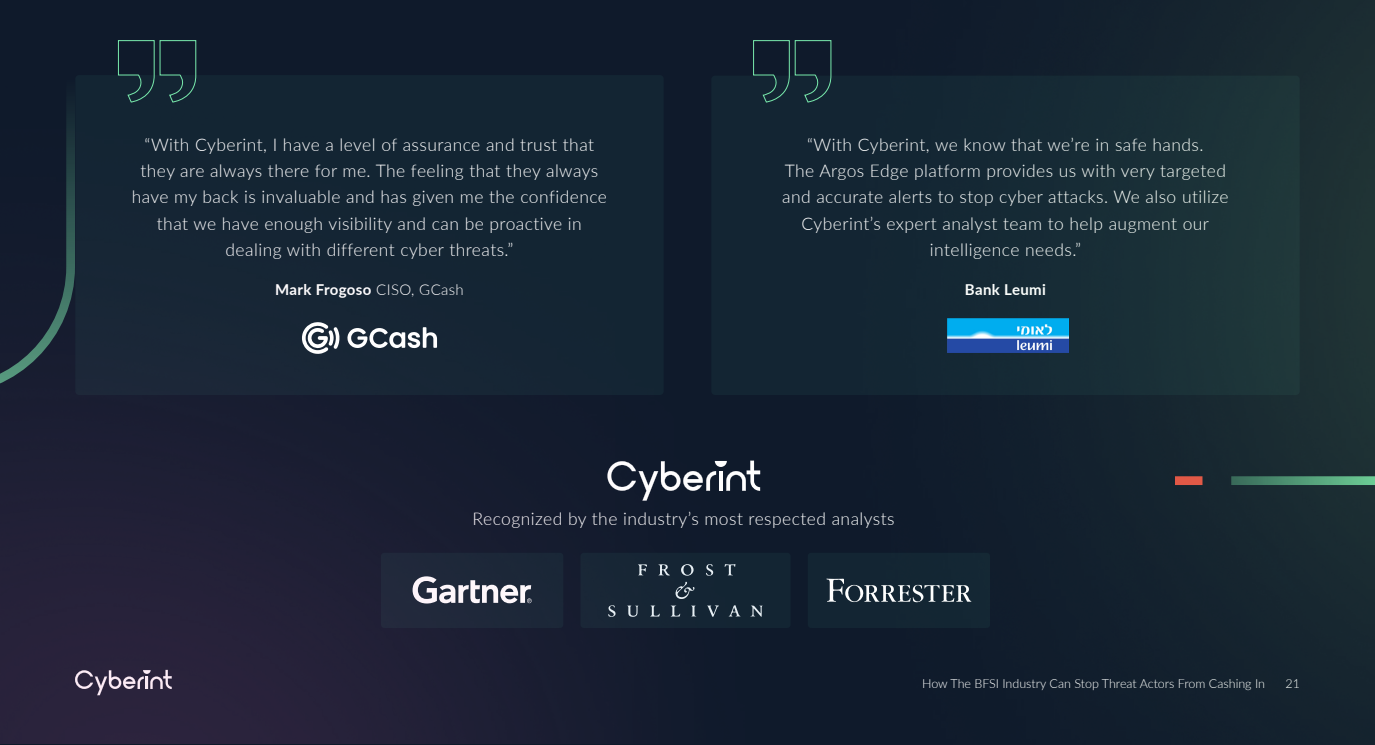
<style>
.page{position:relative;width:1375px;height:745px;background:#fff}
.page>*{position:absolute;margin:0;border:0;box-sizing:border-box;transform-origin:0 0}
.t1{font:300 17.5px/26.2px "Lato";letter-spacing:.025em;color:#fff;text-align:center}
.t2{font:700 15px "Lato";letter-spacing:.025em;color:#fff}
.t3{font:300 12.5px "Lato";color:#fff}
.s1{font-weight:300}
</style>
<div class="page">
<img style="left:666px;top:0;width:709px;height:744px">
<img style="left:0;top:0;width:744px;height:742px">
<svg style="left:118px;top:40px;width:79px;height:66px;background:#182e38"></svg>
<svg style="left:753px;top:40px;width:79px;height:66px;background:#182e38"></svg>
<img style="left:947px;top:318px;width:121px;height:35px">
<svg style="left:347px;top:327px;width:90px;height:21px"></svg>
<svg style="left:302px;top:322px;width:37px;height:31px"></svg>
<svg style="left:750px;top:604px;width:13px;height:12px"></svg>
<svg style="left:627px;top:605px;width:12px;height:11px"></svg>
<svg style="left:707px;top:605px;width:12px;height:11px"></svg>
<svg style="left:638px;top:564px;width:9px;height:11px"></svg>
<svg style="left:725px;top:563px;width:10px;height:12px"></svg>
<svg style="left:650px;top:605px;width:10px;height:11px"></svg>
<svg style="left:608px;top:604px;width:8px;height:12px"></svg>
<svg style="left:670px;top:605px;width:10px;height:11px"></svg>
<svg style="left:706px;top:563px;width:8px;height:12px"></svg>
<svg style="left:691px;top:605px;width:5px;height:11px"></svg>
<svg style="left:675px;top:581px;width:19px;height:18px"></svg>
<svg style="left:681px;top:563px;width:13px;height:12px"></svg>
<svg style="left:658px;top:564px;width:12px;height:11px"></svg>
<svg style="left:728px;top:604px;width:13px;height:12px"></svg>
<p class="t1" style="left:132px;top:131px;width:477px">“With Cyberint, I have a level of assurance and trust that they are always there for me. The feeling that they always have my back is invaluable and has given me the confidence that we have enough visibility and can be proactive in dealing with different cyber threats.”</p>
<p class="t2" style="left:275px;top:278px;width:190px">Mark Frogoso <span class="s1">CISO, GCash</span></p>
<p class="t1" style="left:782px;top:131px;width:448px">“With Cyberint, we know that we’re in safe hands.<br>The Argos Edge platform provides us with very targeted and accurate alerts to stop cyber attacks. We also utilize Cyberint’s expert analyst team to help augment our intelligence needs.”</p>
<p class="t2" style="left:965px;top:278px;width:83px">Bank Leumi</p>
<p class="t1" style="left:473px;top:504px;width:424px">Recognized by the industry’s most respected analysts</p>
<p class="t3" style="left:922px;top:674px;width:344px">How The BFSI Industry Can Stop Threat Actors From Cashing In</p>
<p class="t3" style="left:1285px;top:674px;width:16px">21</p>
</div>
